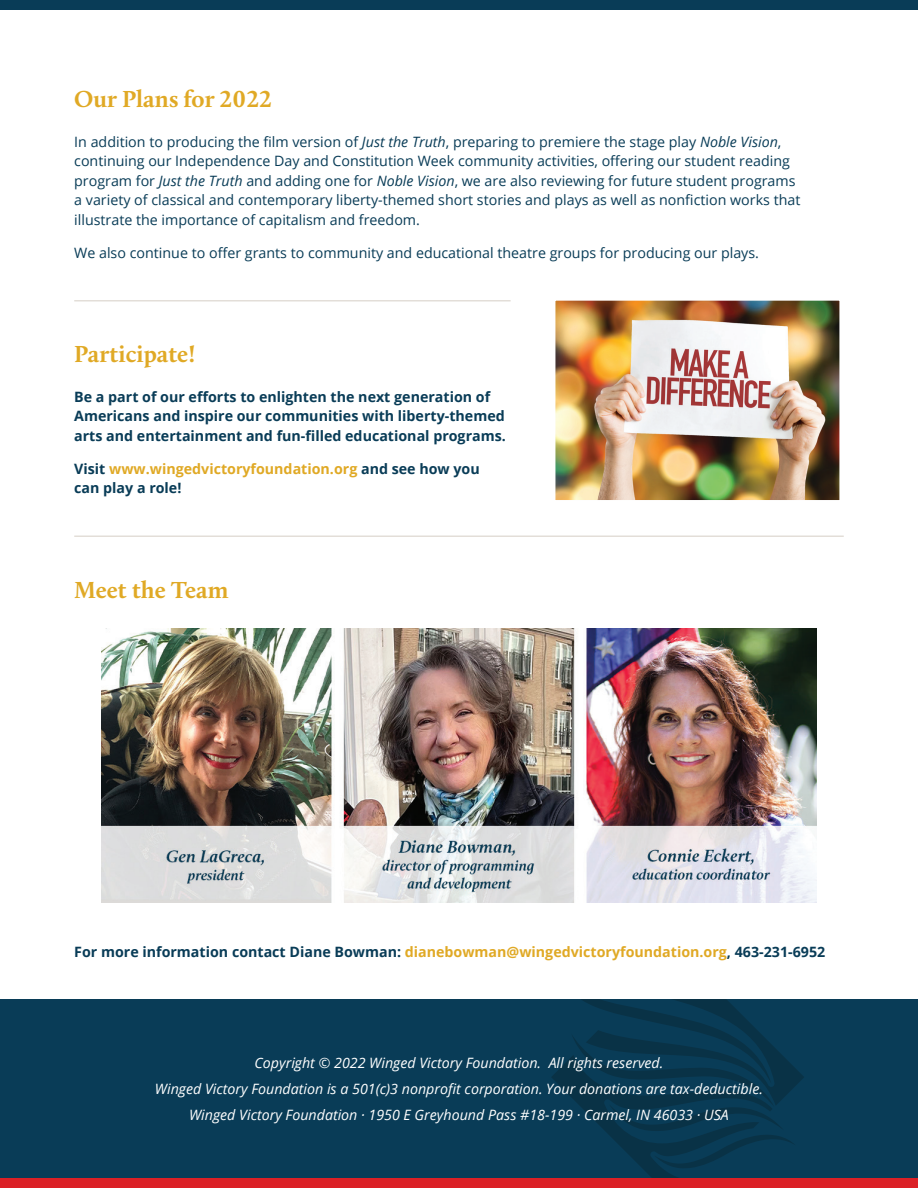
<style>
.page{position:relative;width:918px;height:1188px;background:#fff}
.page>*{position:absolute;margin:0;border:0;box-sizing:border-box;transform-origin:0 0}
.t1{font:700 24px "Calluna";color:#e0a925}
.t2{font:14.25px/19.5px "Open Sans";color:#093c57}
.t3{font:700 14.25px/19.5px "Open Sans";color:#093c57}
.t4{font:italic 14.25px/26.2px "Open Sans";color:#fff;text-align:center}
.t5{font:700 14.25px/19.5px "Open Sans";color:#e0a925}
.s1{font-style:italic}
.s2{color:#093c57}
.s3{color:#e0a925}
</style>
<div class="page">
<div style="left:0;top:0;width:918px;height:10px;background:#093c57"></div>
<div style="left:0;top:999px;width:918px;height:179px;background:#093c57"></div>
<svg style="left:552px;top:999px;width:252px;height:179px"></svg>
<div style="left:0;top:1178px;width:918px;height:10px;background:#db2026"></div>
<hr style="left:74px;top:300px;width:437px;height:2px;background:#e3ded8">
<hr style="left:74px;top:536px;width:770px;height:1px;background:#e3ded8">
<img style="left:101px;top:629px;width:716px;height:274px">
<img style="left:556px;top:301px;width:283px;height:198px">
<div style="left:551px;top:296px;width:293px;height:208px;border:4px solid #fff"></div>
<h1 class="t1" style="left:74px;top:84px;width:199px">Our Plans for 2022</h1>
<p class="t2" style="left:74px;top:132px;width:728px">In addition to producing the film version of <span class="s1">Just the Truth</span>, preparing to premiere the stage play <span class="s1">Noble Vision</span>, continuing our Independence Day and Constitution Week community activities, offering our student reading program for <span class="s1">Just the Truth</span> and adding one for <span class="s1">Noble Vision</span>, we are also reviewing for future student programs a variety of classical and contemporary liberty-themed short stories and plays as well as nonfiction works that illustrate the importance of capitalism and freedom.</p>
<p class="t2" style="left:74px;top:243px;width:686px">We also continue to offer grants to community and educational theatre groups for producing our plays.</p>
<h1 class="t1" style="left:74px;top:339px;width:123px">Participate!</h1>
<p class="t3" style="left:74px;top:387px;width:433px">Be a part of our efforts to enlighten the next generation of<br>Americans and inspire our communities with liberty-themed arts and entertainment and fun-filled educational programs.</p>
<p class="t5" style="left:74px;top:459px;width:407px"><span class="s2">Visit</span> www.wingedvictoryfoundation.org <span class="s2">and see how you can play a role!</span></p>
<h1 class="t1" style="left:74px;top:575px;width:156px">Meet the Team</h1>
<p class="t3" style="left:74px;top:942px;width:753px">For more information contact Diane Bowman: <span class="s3">dianebowman@wingedvictoryfoundation.org</span>, 463-231-6952</p>
<p class="t4" style="left:155px;top:1049px;width:609px">Copyright © 2022 Winged Victory Foundation. All rights reserved.<br>Winged Victory Foundation is a 501(c)3 nonprofit corporation. Your donations are tax-deductible.<br>Winged Victory Foundation · 1950 E Greyhound Pass #18-199 · Carmel, IN 46033 · USA</p>
</div>
